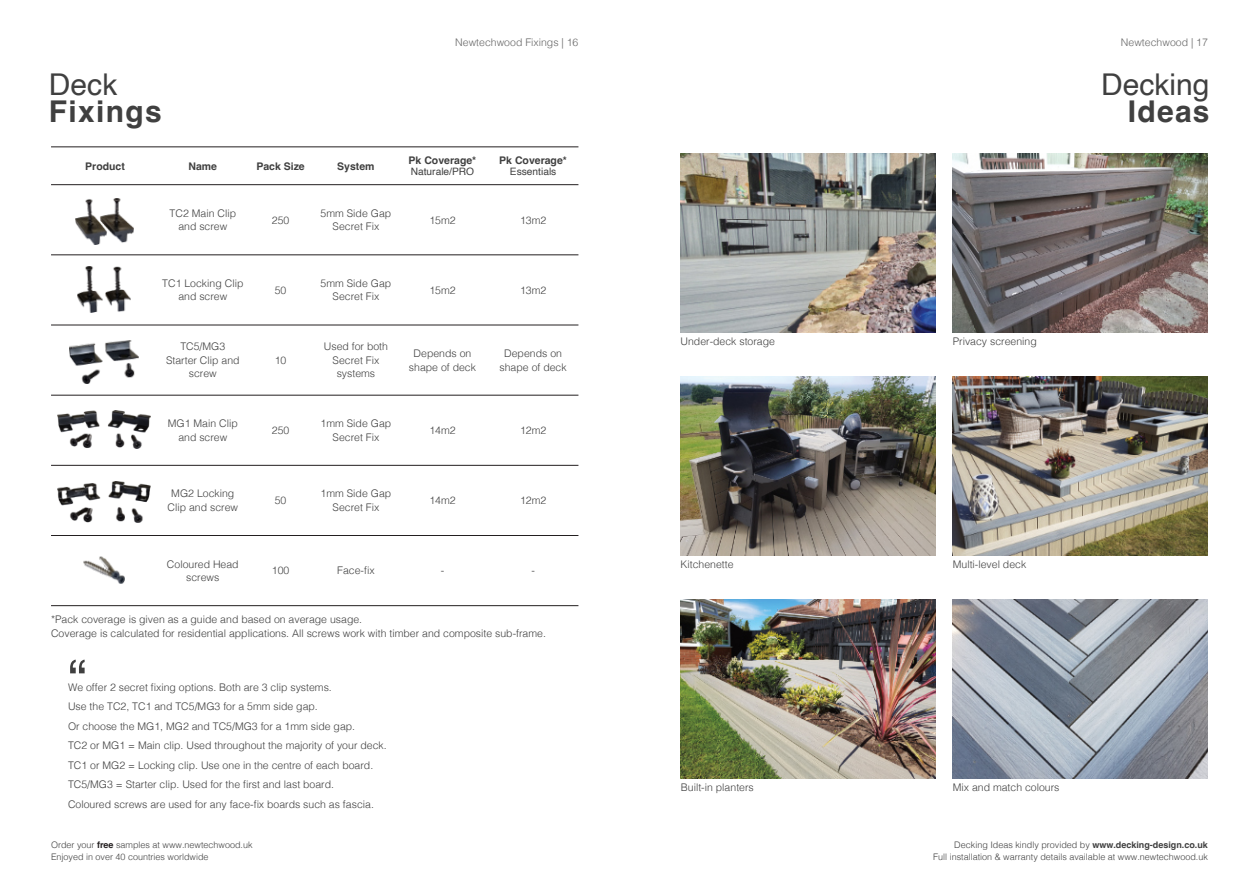
<style>
.page{position:relative;width:1259px;height:893px;background:#fff}
.page>*{position:absolute;margin:0;border:0;box-sizing:border-box;transform-origin:0 0}
.t1{font:54px "Helvetica";color:#404040}
.t2{font:700 30px "Helvetica";letter-spacing:.045em;color:#404040}
.t3{font:30px "Helvetica";color:#404040}
.t4{font:300 10.5px/13.5px "Helvetica";color:#404040;text-align:center}
.t5{font:700 10.5px "Helvetica";color:#404040}
.t6{font:300 10.5px "Helvetica";color:#666}
.t7{font:10.2px "Helvetica";color:#404040}
.t8{font:300 9px/12px "Helvetica";color:#404040}
.s1{font-weight:700;color:#231f20}
.s2{font-weight:700}
</style>
<div class="page">
<hr style="left:51px;top:147px;width:527px;height:1px;background:#231f20">
<hr style="left:51px;top:184px;width:527px;height:1px;background:#231f20">
<hr style="left:51px;top:255px;width:527px;height:1px;background:#231f20">
<hr style="left:51px;top:325px;width:527px;height:1px;background:#231f20">
<hr style="left:51px;top:395px;width:527px;height:1px;background:#231f20">
<hr style="left:51px;top:465px;width:527px;height:1px;background:#231f20">
<hr style="left:51px;top:535px;width:527px;height:1px;background:#231f20">
<hr style="left:51px;top:605px;width:527px;height:1px;background:#231f20">
<img style="left:75px;top:198px;width:58px;height:46px">
<img style="left:78px;top:266px;width:53px;height:46px">
<img style="left:70px;top:341px;width:69px;height:43px">
<img style="left:58px;top:410px;width:93px;height:39px">
<img style="left:57px;top:481px;width:94px;height:41px">
<img style="left:83px;top:556px;width:42px;height:27px">
<img style="left:680px;top:153px;width:255px;height:179px">
<img style="left:952px;top:153px;width:256px;height:179px">
<img style="left:680px;top:376px;width:255px;height:179px">
<img style="left:952px;top:376px;width:256px;height:179px">
<img style="left:680px;top:599px;width:255px;height:179px">
<img style="left:952px;top:599px;width:256px;height:179px">
<h2 class="t3" style="left:49px;top:72px;width:70px">Deck</h2>
<h2 class="t2" style="left:49px;top:99px;width:114px">Fixings</h2>
<p class="t6" style="left:455px;top:39px;width:125px">Newtechwood Fixings | 16</p>
<p class="t5" style="left:85px;top:162px;width:41px">Product</p>
<p class="t5" style="left:188px;top:162px;width:30px">Name</p>
<p class="t5" style="left:256px;top:162px;width:50px">Pack Size</p>
<p class="t5" style="left:337px;top:162px;width:39px">System</p>
<p class="t5" style="left:408px;top:157px;width:69px">Pk Coverage*</p>
<p class="t7" style="left:411px;top:167px;width:65px">Naturale/PRO</p>
<p class="t5" style="left:499px;top:157px;width:69px">Pk Coverage*</p>
<p class="t7" style="left:510px;top:167px;width:48px">Essentials</p>
<p class="t4" style="left:170px;top:208px;width:68px">TC2 Main Clip and screw</p>
<p class="t4" style="left:272px;top:214px;width:19px">250</p>
<p class="t4" style="left:321px;top:208px;width:72px">5mm Side Gap<br>Secret Fix</p>
<p class="t4" style="left:429px;top:214px;width:28px">15m2</p>
<p class="t4" style="left:520px;top:214px;width:28px">13m2</p>
<p class="t4" style="left:162px;top:278px;width:83px">TC1 Locking Clip and screw</p>
<p class="t4" style="left:275px;top:285px;width:13px">50</p>
<p class="t4" style="left:321px;top:278px;width:72px">5mm Side Gap<br>Secret Fix</p>
<p class="t4" style="left:429px;top:285px;width:28px">15m2</p>
<p class="t4" style="left:520px;top:285px;width:28px">13m2</p>
<p class="t4" style="left:166px;top:341px;width:75px">TC5/MG3<br>Starter Clip and screw</p>
<p class="t4" style="left:275px;top:355px;width:13px">10</p>
<p class="t4" style="left:324px;top:341px;width:66px">Used for both<br>Secret Fix systems</p>
<p class="t4" style="left:409px;top:348px;width:69px">Depends on shape of deck</p>
<p class="t4" style="left:499px;top:348px;width:69px">Depends on shape of deck</p>
<p class="t4" style="left:168px;top:418px;width:72px">MG1 Main Clip and screw</p>
<p class="t4" style="left:272px;top:425px;width:19px">250</p>
<p class="t4" style="left:321px;top:418px;width:72px">1mm Side Gap<br>Secret Fix</p>
<p class="t4" style="left:429px;top:425px;width:28px">14m2</p>
<p class="t4" style="left:520px;top:425px;width:28px">12m2</p>
<p class="t4" style="left:167px;top:488px;width:72px">MG2 Locking<br>Clip and screw</p>
<p class="t4" style="left:275px;top:495px;width:13px">50</p>
<p class="t4" style="left:321px;top:488px;width:72px">1mm Side Gap<br>Secret Fix</p>
<p class="t4" style="left:429px;top:495px;width:28px">14m2</p>
<p class="t4" style="left:520px;top:495px;width:28px">12m2</p>
<p class="t4" style="left:167px;top:559px;width:73px">Coloured Head screws</p>
<p class="t4" style="left:272px;top:565px;width:19px">100</p>
<p class="t4" style="left:337px;top:565px;width:39px">Face-fix</p>
<p class="t4" style="left:441px;top:565px;width:5px">-</p>
<p class="t4" style="left:531px;top:565px;width:5px">-</p>
<p class="t4" style="left:51px;top:614px;width:496px;text-align:left">*Pack coverage is given as a guide and based on average usage.<br>Coverage is calculated for residential applications. All screws work with timber and composite sub-frame.</p>
<h1 class="t1" style="left:68px;top:658px;width:19px">“</h1>
<p class="t4" style="left:68px;top:679px;width:320px;line-height:19.5px;text-align:left">We offer 2 secret fixing options. Both are 3 clip systems.<br>Use the TC2, TC1 and TC5/MG3 for a 5mm side gap.<br>Or choose the MG1, MG2 and TC5/MG3 for a 1mm side gap.<br>TC2 or MG1 = Main clip. Used throughout the majority of your deck.<br>TC1 or MG2 = Locking clip. Use one in the centre of each board.<br>TC5/MG3 = Starter clip. Used for the first and last board.<br>Coloured screws are used for any face-fix boards such as fascia.</p>
<p class="t8" style="left:51px;top:840px;width:203px">Order your <span class="s1">free</span> samples at www.newtechwood.uk<br>Enjoyed in over 40 countries worldwide</p>
<p class="t6" style="left:1121px;top:39px;width:88px">Newtechwood | 17</p>
<p class="t4" style="left:680px;top:336px;width:96px">Under-deck storage</p>
<p class="t4" style="left:680px;top:559px;width:55px">Kitchenette</p>
<h2 class="t3" style="left:1101px;top:72px;width:110px">Decking</h2>
<h2 class="t2" style="left:1127px;top:99px;width:83px">Ideas</h2>
<p class="t4" style="left:952px;top:336px;width:86px">Privacy screening</p>
<p class="t4" style="left:952px;top:559px;width:75px">Multi-level deck</p>
<p class="t4" style="left:681px;top:782px;width:74px">Built-in planters</p>
<p class="t4" style="left:952px;top:782px;width:108px">Mix and match colours</p>
<p class="t8" style="left:933px;top:840px;width:276px;text-align:right">Decking Ideas kindly provided by <span class="s2">www.decking-design.co.uk<br></span>Full installation &amp; warranty details available at www.newtechwood.uk</p>
</div>
